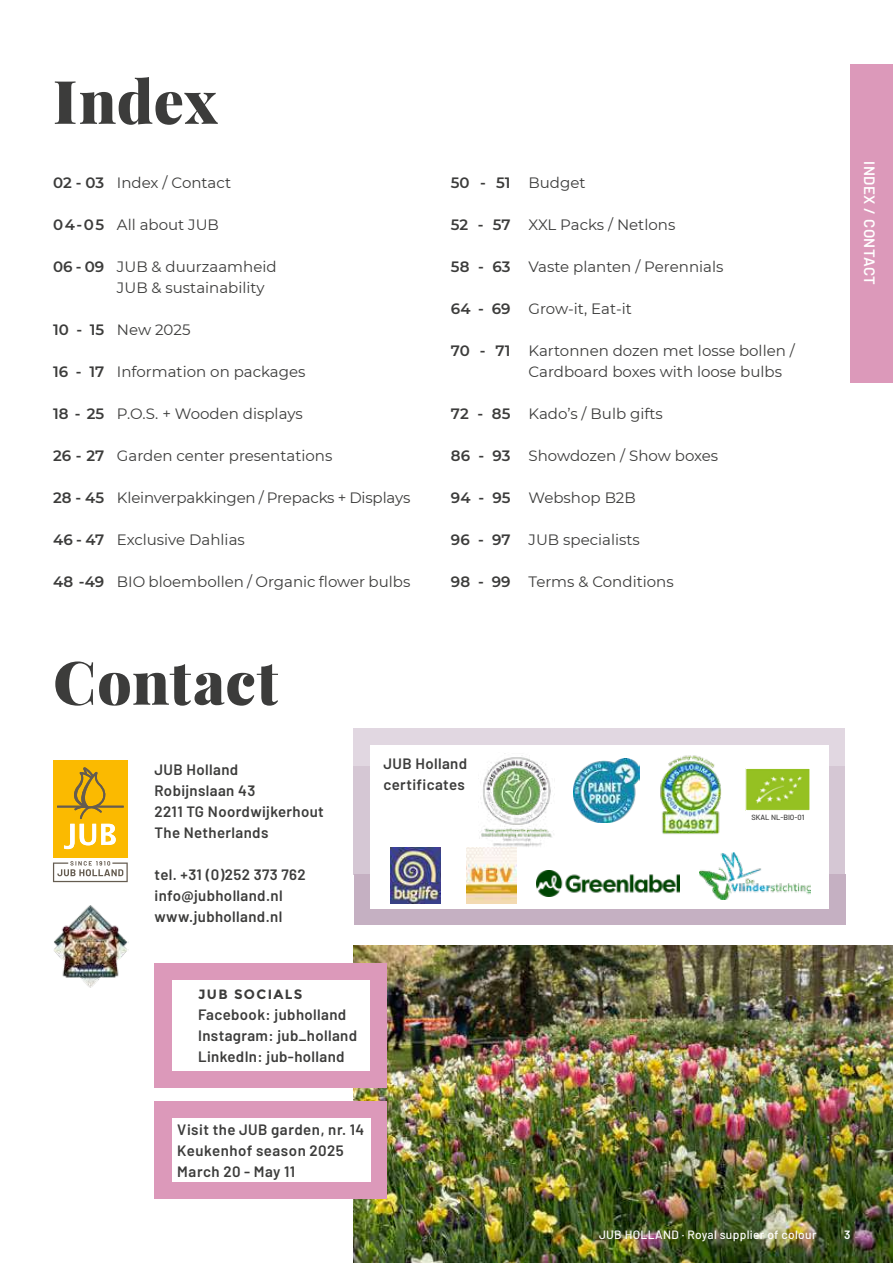
<style>
.page{position:relative;width:893px;height:1263px;background:#fff}
.page>*{position:absolute;margin:0;border:0;box-sizing:border-box;transform-origin:0 0}
.t1{font:900 60px "Playfair Display";letter-spacing:.01em;color:#3c3c3b}
.t2{font:15px/21px "Montserrat";color:#3c3c3b}
.t3{font:600 15px/21px "Barlow";letter-spacing:.025em;color:#3c3c3b}
.t4{font:600 15px "Montserrat";color:#3c3c3b}
.t5{font:600 15px "Barlow";letter-spacing:.03em;color:#fff}
.t6{font:700 13.5px "Montserrat";letter-spacing:.1em;color:#3c3c3b}
.t7{font:500 12px "Barlow";letter-spacing:.025em;color:#fff}
.t8{font:600 12px "Barlow";color:#fff}
.t9{font:500 7.5px "Barlow";color:#3c3c3b}
</style>
<div class="page">
<img style="left:354px;top:945px;width:539px;height:318px">
<div style="left:154px;top:1101px;width:233px;height:98px;background:#dc99ba"></div>
<div style="left:172px;top:1118px;width:198px;height:64px;background:#fff"></div>
<div style="left:154px;top:963px;width:233px;height:125px;background:#dc99ba"></div>
<div style="left:172px;top:980px;width:198px;height:91px;background:#fff"></div>
<div style="left:353px;top:728px;width:492px;height:43px;background:#e1d7e1"></div>
<div style="left:353px;top:766px;width:492px;height:108px;background:#d5c7d4"></div>
<div style="left:354px;top:874px;width:492px;height:51px;background:#c5b0c2"></div>
<div style="left:370px;top:745px;width:459px;height:163px;background:#fff"></div>
<div style="left:53px;top:760px;width:75px;height:97px;background:#fbba00"></div>
<svg style="left:57px;top:767px;width:67px;height:82px"></svg>
<svg style="left:53px;top:861px;width:75px;height:21px"></svg>
<img style="left:53px;top:905px;width:76px;height:83px">
<img style="left:537px;top:871px;width:142px;height:25px">
<img style="left:573px;top:758px;width:66px;height:64px">
<img style="left:700px;top:853px;width:110px;height:46px">
<img style="left:467px;top:848px;width:49px;height:55px">
<img style="left:390px;top:848px;width:51px;height:55px">
<img style="left:660px;top:755px;width:61px;height:79px">
<img style="left:478px;top:753px;width:74px;height:101px">
<img style="left:747px;top:770px;width:61px;height:39px">
<div style="left:745px;top:768px;width:65px;height:43px;border:1px solid #fff"></div>
<div style="left:850px;top:64px;width:43px;height:319px;background:#dc99ba"></div>
<h1 class="t1" style="left:53px;top:63px;width:166px">Index</h1>
<p class="t4" style="left:53px;top:172px;width:53px">02 - 03</p>
<p class="t4" style="left:53px;top:214px;width:53px">04-05</p>
<p class="t4" style="left:53px;top:256px;width:53px">06 - 09</p>
<p class="t4" style="left:53px;top:319px;width:53px">10 - 15</p>
<p class="t4" style="left:53px;top:361px;width:53px">16 - 17</p>
<p class="t4" style="left:53px;top:403px;width:53px">18 - 25</p>
<p class="t4" style="left:53px;top:445px;width:53px">26 - 27</p>
<p class="t4" style="left:53px;top:487px;width:53px">28 - 45</p>
<p class="t4" style="left:53px;top:529px;width:53px">46 - 47</p>
<p class="t4" style="left:53px;top:571px;width:53px">48 -49</p>
<p class="t2" style="left:117px;top:172px;width:116px">Index / Contact</p>
<p class="t2" style="left:117px;top:214px;width:103px">All about JUB</p>
<p class="t2" style="left:117px;top:256px;width:161px">JUB &amp; duurzaamheid<br>JUB &amp; sustainability</p>
<p class="t2" style="left:117px;top:319px;width:75px">New 2025</p>
<p class="t2" style="left:117px;top:361px;width:190px">Information on packages</p>
<p class="t2" style="left:117px;top:403px;width:187px">P.O.S. + Wooden displays</p>
<p class="t2" style="left:117px;top:445px;width:217px">Garden center presentations</p>
<p class="t2" style="left:117px;top:487px;width:295px">Kleinverpakkingen / Prepacks + Displays</p>
<p class="t2" style="left:117px;top:529px;width:129px">Exclusive Dahlias</p>
<p class="t2" style="left:117px;top:571px;width:295px">BIO bloembollen / Organic flower bulbs</p>
<p class="t4" style="left:451px;top:172px;width:61px">50 - 51</p>
<p class="t4" style="left:451px;top:214px;width:61px">52 - 57</p>
<p class="t4" style="left:451px;top:256px;width:61px">58 - 63</p>
<p class="t4" style="left:451px;top:298px;width:61px">64 - 69</p>
<p class="t4" style="left:451px;top:340px;width:61px">70 - 71</p>
<p class="t4" style="left:451px;top:403px;width:61px">72 - 85</p>
<p class="t4" style="left:451px;top:445px;width:61px">86 - 93</p>
<p class="t4" style="left:451px;top:487px;width:61px">94 - 95</p>
<p class="t4" style="left:451px;top:529px;width:61px">96 - 97</p>
<p class="t4" style="left:451px;top:571px;width:61px">98 - 99</p>
<p class="t2" style="left:529px;top:172px;width:59px">Budget</p>
<p class="t2" style="left:529px;top:214px;width:148px">XXL Packs / Netlons</p>
<p class="t2" style="left:529px;top:256px;width:196px">Vaste planten / Perennials</p>
<p class="t2" style="left:529px;top:298px;width:105px">Grow-it, Eat-it</p>
<p class="t2" style="left:529px;top:340px;width:268px">Kartonnen dozen met losse bollen /<br>Cardboard boxes with loose bulbs</p>
<p class="t2" style="left:529px;top:403px;width:136px">Kado’s / Bulb gifts</p>
<p class="t2" style="left:529px;top:445px;width:191px">Showdozen / Show boxes</p>
<p class="t2" style="left:529px;top:487px;width:109px">Webshop B2B</p>
<p class="t2" style="left:529px;top:529px;width:113px">JUB specialists</p>
<p class="t2" style="left:529px;top:571px;width:147px">Terms &amp; Conditions</p>
<p class="t5" style="left:881px;top:161px;width:125px;rotate:90deg">INDEX / CONTACT</p>
<h1 class="t1" style="left:53px;top:644px;width:226px">Contact</h1>
<p class="t3" style="left:154px;top:758px;width:171px">JUB Holland<br>Robijnslaan 43<br>2211 TG Noordwijkerhout<br>The Netherlands</p>
<p class="t3" style="left:154px;top:863px;width:153px">tel. +31 (0)252 373 762 info@jubholland.nl www.jubholland.nl</p>
<p class="t3" style="left:383px;top:752px;width:85px">JUB Holland certificates</p>
<p class="t6" style="left:198px;top:986px;width:106px">JUB SOCIALS</p>
<p class="t3" style="left:198px;top:1003px;width:161px">Facebook: jubholland<br>Instagram: jub_holland<br>LinkedIn: jub-holland</p>
<p class="t3" style="left:177px;top:1118px;width:189px">Visit the JUB garden, nr. 14<br>Keukenhof season 2025<br>March 20 - May 11</p>
<p class="t9" style="left:751px;top:811px;width:55px">SKAL NL-BIO-01</p>
<p class="t7" style="left:599px;top:1226px;width:219px">JUB HOLLAND · Royal supplier of colour</p>
<p class="t8" style="left:844px;top:1226px;width:8px">3</p>
</div>
